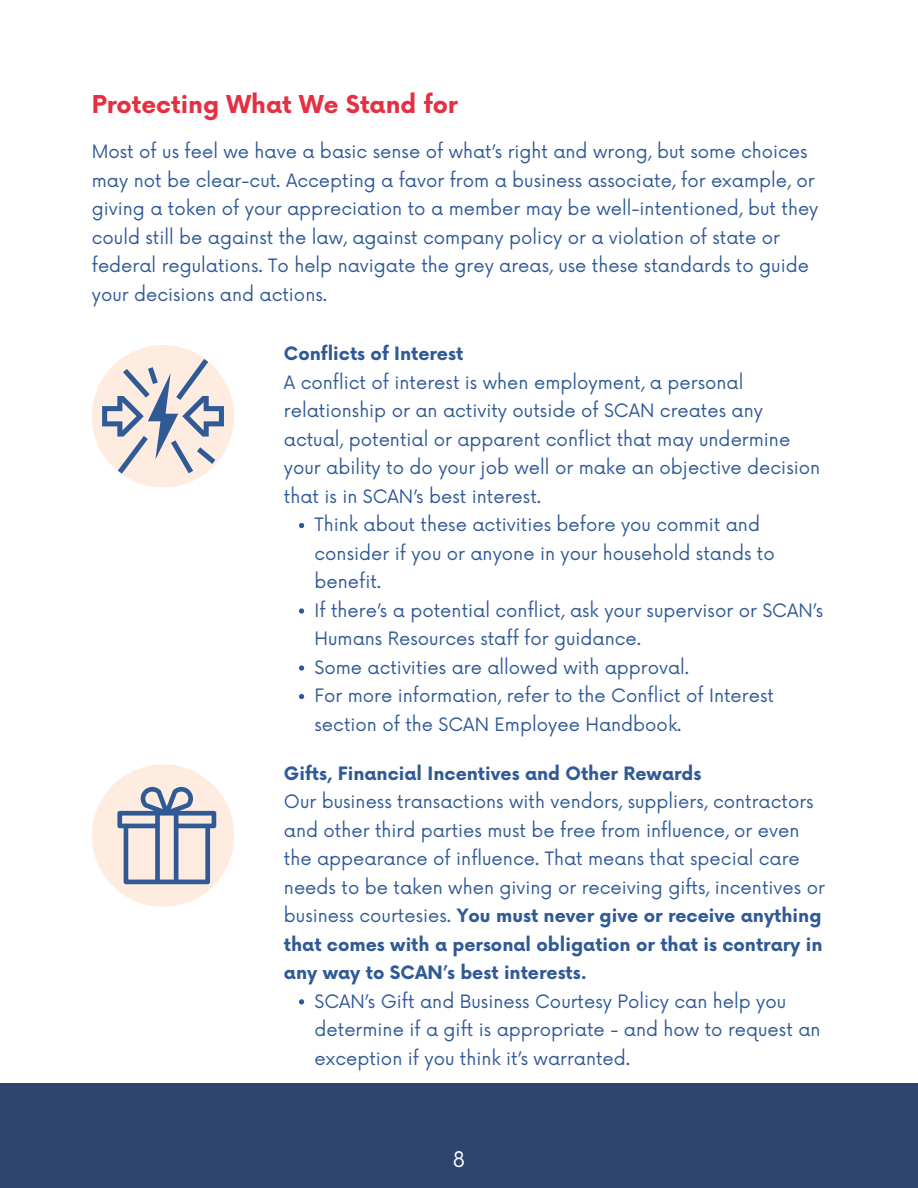
<style>
.page{position:relative;width:918px;height:1188px;background:#fff}
.page>*{position:absolute;margin:0;border:0;box-sizing:border-box;transform-origin:0 0}
.t1{font:700 24px "Now";color:#e53043}
.t2{font:21px "Now";color:#fff}
.t3{font:18px/28.5px "Now";color:#305a96}
.t4{font:700 18px "Now";color:#305a96}
.s1{font-weight:700}
</style>
<div class="page">
<div style="left:92px;top:345px;width:142px;height:142px;background:#ffece1;border-radius:50%"></div>
<svg style="left:102px;top:359px;width:122px;height:115px"></svg>
<div style="left:92px;top:764px;width:142px;height:143px;background:#ffece1;border-radius:50%"></div>
<svg style="left:117px;top:787px;width:99px;height:97px"></svg>
<svg style="left:299px;top:523px;width:5px;height:5px"></svg>
<svg style="left:299px;top:608px;width:5px;height:6px"></svg>
<svg style="left:299px;top:665px;width:5px;height:6px"></svg>
<svg style="left:299px;top:694px;width:5px;height:5px"></svg>
<div style="left:0;top:1084px;width:918px;height:104px;background:#2d446e"></div>
<svg style="left:299px;top:999px;width:5px;height:6px"></svg>
<h1 class="t1" style="left:92px;top:92px;width:368px">Protecting What We Stand for</h1>
<p class="t3" style="left:92px;top:138px;width:728px">Most of us feel we have a basic sense of what’s right and wrong, but some choices may not be clear-cut. Accepting a favor from a business associate, for example, or giving a token of your appreciation to a member may be well-intentioned, but they could still be against the law, against company policy or a violation of state or federal regulations. To help navigate the grey areas, use these standards to guide your decisions and actions.</p>
<p class="t4" style="left:284px;top:344px;width:181px">Conflicts of Interest</p>
<p class="t3" style="left:284px;top:369px;width:538px">A conflict of interest is when employment, a personal relationship or an activity outside of SCAN creates any actual, potential or apparent conflict that may undermine your ability to do your job well or make an objective decision that is in SCAN’s best interest.</p>
<p class="t3" style="left:315px;top:511px;width:462px">Think about these activities before you commit and consider if you or anyone in your household stands to benefit.</p>
<p class="t3" style="left:315px;top:597px;width:510px">If there’s a potential conflict, ask your supervisor or SCAN’s<br>Humans Resources staff for guidance.</p>
<p class="t3" style="left:315px;top:654px;width:376px">Some activities are allowed with approval.</p>
<p class="t3" style="left:315px;top:682px;width:461px">For more information, refer to the Conflict of Interest section of the SCAN Employee Handbook.</p>
<p class="t4" style="left:284px;top:763px;width:419px">Gifts, Financial Incentives and Other Rewards</p>
<p class="t3" style="left:284px;top:788px;width:542px">Our business transactions with vendors, suppliers, contractors and other third parties must be free from influence, or even the appearance of influence. That means that special care needs to be taken when giving or receiving gifts, incentives or business courtesies. <span class="s1">You must never give or receive anything that comes with a personal obligation or that is contrary in any way to SCAN’s best interests.</span></p>
<p class="t3" style="left:315px;top:988px;width:508px">SCAN’s Gift and Business Courtesy Policy can help you determine if a gift is appropriate - and how to request an exception if you think it’s warranted.</p>
<p class="t2" style="left:453px;top:1148px;width:14px">8</p>
</div>
